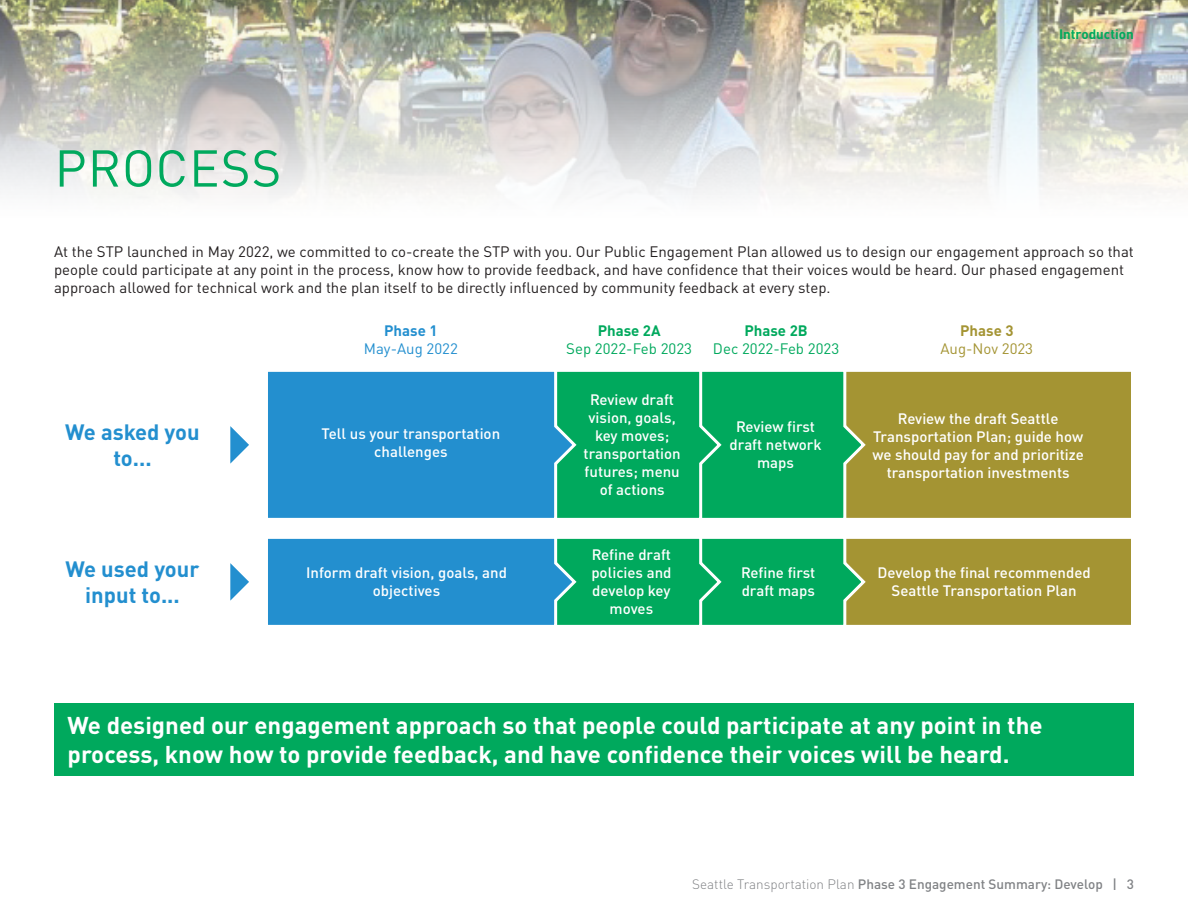
<style>
.page{position:relative;width:1188px;height:918px;background:#fff}
.page>*{position:absolute;margin:0;border:0;box-sizing:border-box;transform-origin:0 0}
.t1{font:51px "DIN Pro";letter-spacing:.015em;color:#00a95d}
.t2{font:700 24px/28.8px "DIN Pro";color:#fff}
.t3{font:700 21.9px/26.4px "DIN Pro";color:#238fcf;text-align:center}
.t4{font:500 15px/18px "DIN Pro";color:#fff;text-align:center}
.t5{font:15px/18px "DIN Pro";color:#231f20}
.t6{font:15px "DIN Pro";color:#00a95d}
.t7{font:700 15px "DIN Pro";color:#00a95d}
.t8{font:15px "DIN Pro";color:#238fcf}
.t9{font:15px "DIN Pro";color:#a49433}
.t10{font:700 15px "DIN Pro";color:#238fcf}
.t11{font:700 15px "DIN Pro";color:#a49433}
.t12{font:500 13.5px "DIN Pro";color:#808285}
.t13{font:700 13.5px "DIN Pro";color:#00a95d}
.s1{font-weight:300}
</style>
<div class="page">
<img style="left:0;top:0;width:1188px;height:198px">
<div style="left:54px;top:704px;width:1080px;height:72px;background:#00a95d"></div>
<div style="left:842px;top:369px;width:292px;height:152px;background:#a49433;border:3px solid #fff"></div>
<svg style="left:724px;top:369px;width:144px;height:152px;background:#24ab61"></svg>
<div style="left:579px;top:371px;width:145px;height:147px;background:#00a95d"></div>
<svg style="left:268px;top:371px;width:311px;height:147px;background:#2492c8"></svg>
<svg style="left:230px;top:426px;width:19px;height:38px"></svg>
<svg style="left:230px;top:563px;width:19px;height:38px"></svg>
<div style="left:842px;top:536px;width:292px;height:92px;background:#a49433;border:3px solid #fff"></div>
<svg style="left:268px;top:536px;width:600px;height:92px;background:#29a39c"></svg>
<h1 class="t1" style="left:55px;top:128px;width:228px">PROCESS</h1>
<p class="t13" style="left:1059px;top:23px;width:76px">Introduction</p>
<p class="t5" style="left:54px;top:241px;width:1081px">At the STP launched in May 2022, we committed to co-create the STP with you. Our Public Engagement Plan allowed us to design our engagement approach so that people could participate at any point in the process, know how to provide feedback, and have confidence that their voices would be heard. Our phased engagement approach allowed for technical work and the plan itself to be directly influenced by community feedback at every step.</p>
<h3 class="t3" style="left:65px;top:416px;width:136px">We asked you to...</h3>
<p class="t10" style="left:384px;top:318px;width:55px">Phase 1</p>
<p class="t8" style="left:364px;top:337px;width:95px">May-Aug 2022</p>
<p class="t4" style="left:322px;top:423px;width:180px">Tell us your transportation challenges</p>
<p class="t7" style="left:598px;top:318px;width:64px">Phase 2A</p>
<p class="t6" style="left:566px;top:337px;width:127px">Sep 2022-Feb 2023</p>
<p class="t4" style="left:584px;top:389px;width:99px">Review draft vision, goals, key moves; transportation futures; menu of actions</p>
<p class="t7" style="left:744px;top:318px;width:65px">Phase 2B</p>
<p class="t6" style="left:713px;top:337px;width:128px">Dec 2022-Feb 2023</p>
<p class="t4" style="left:730px;top:416px;width:93px">Review first draft network maps</p>
<p class="t11" style="left:960px;top:318px;width:55px">Phase 3</p>
<p class="t9" style="left:940px;top:337px;width:94px">Aug-Nov 2023</p>
<p class="t4" style="left:872px;top:408px;width:213px">Review the draft Seattle<br>Transportation Plan; guide how we should pay for and prioritize transportation investments</p>
<h3 class="t3" style="left:66px;top:553px;width:135px">We used your input to...</h3>
<p class="t4" style="left:591px;top:544px;width:82px">Refine draft policies and develop key moves</p>
<p class="t4" style="left:306px;top:562px;width:202px">Inform draft vision, goals, and objectives</p>
<p class="t4" style="left:878px;top:562px;width:215px">Develop the final recommended<br>Seattle Transportation Plan</p>
<p class="t4" style="left:741px;top:562px;width:76px;text-align:left">Refine first draft maps</p>
<h2 class="t2" style="left:68px;top:708px;width:976px">We designed our engagement approach so that people could participate at any point in the process, know how to provide feedback, and have confidence their voices will be heard.</h2>
<p class="t12" style="left:692px;top:873px;width:443px"><span class="s1">Seattle Transportation Plan</span> Phase 3 Engagement Summary: Develop | 3</p>
</div>
